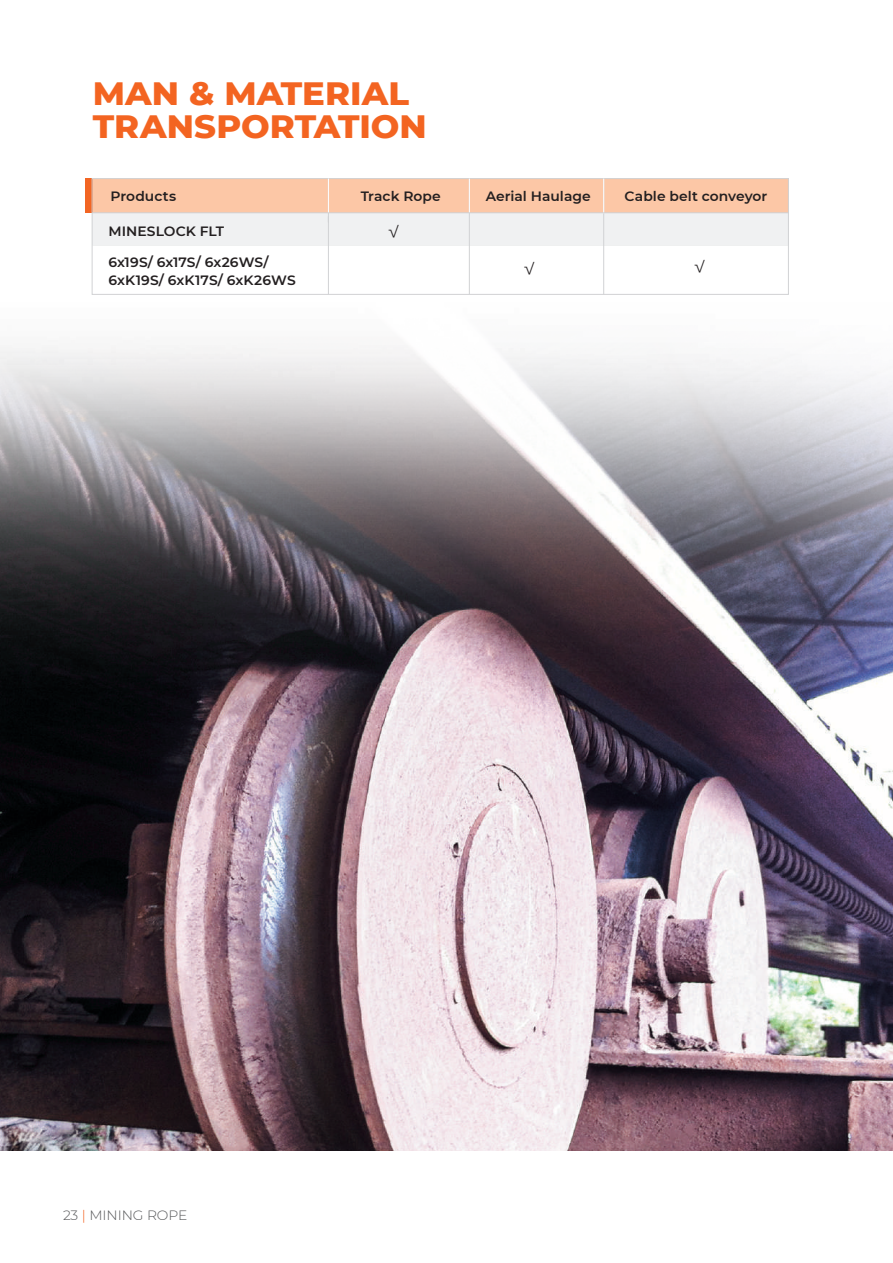
<style>
.page{position:relative;width:893px;height:1263px;background:#fff}
.page>*{position:absolute;margin:0;border:0;box-sizing:border-box;transform-origin:0 0}
.t1{font:800 33px/33px "Montserrat";color:#f36421}
.t2{font:600 13.5px/17.9px "Montserrat";letter-spacing:.005em;color:#231f20}
.t3{font:300 13.5px "Montserrat";letter-spacing:-.01em;color:#57585a}
.t4{font:13.5px "Montserrat";color:#231f20}
.s1{color:#f36421}
</style>
<div class="page">
<img style="left:0;top:213px;width:893px;height:938px">
<div style="left:92px;top:245px;width:696px;height:49px;background:#fff"></div>
<div style="left:92px;top:179px;width:697px;height:34px;background:#fcc7a6"></div>
<hr style="left:92px;top:244px;width:696px;height:1px;background:#d1d2d4">
<div style="left:92px;top:213px;width:696px;height:31px;background:#f0f1f2"></div>
<div style="left:85px;top:178px;width:7px;height:35px;background:#f26523"></div>
<div style="left:92px;top:178px;width:697px;height:117px;border:1px solid #d1d2d4"></div>
<hr style="left:469px;top:179px;width:1px;height:115px;background:#d1d2d4">
<hr style="left:603px;top:179px;width:1px;height:115px;background:#d1d2d4">
<hr style="left:328px;top:179px;width:1px;height:115px;background:#d1d2d4">
<hr style="left:328px;top:179px;width:1px;height:34px;background:#fff">
<hr style="left:469px;top:179px;width:1px;height:34px;background:#fff">
<hr style="left:603px;top:179px;width:1px;height:34px;background:#fff">
<hr style="left:92px;top:212px;width:696px;height:1px;background:#d1d2d4">
<h1 class="t1" style="left:93px;top:75px;width:335px">MAN &amp; MATERIAL<br>TRANSPORTATION</h1>
<p class="t2" style="left:111px;top:186px;width:67px">Products</p>
<p class="t2" style="left:361px;top:186px;width:82px">Track Rope</p>
<p class="t2" style="left:108px;top:221px;width:117px">MINESLOCK FLT</p>
<p class="t2" style="left:108px;top:252px;width:189px">6x19S/ 6x17S/ 6x26WS/<br>6xK19S/ 6xK17S/ 6xK26WS</p>
<p class="t4" style="left:388px;top:220px;width:13px">√</p>
<p class="t2" style="left:486px;top:186px;width:107px">Aerial Haulage</p>
<p class="t2" style="left:625px;top:186px;width:144px">Cable belt conveyor</p>
<p class="t4" style="left:523px;top:258px;width:13px">√</p>
<p class="t4" style="left:694px;top:256px;width:13px">√</p>
<p class="t3" style="left:63px;top:1206px;width:126px">23 <span class="s1">|</span> MINING ROPE</p>
</div>
